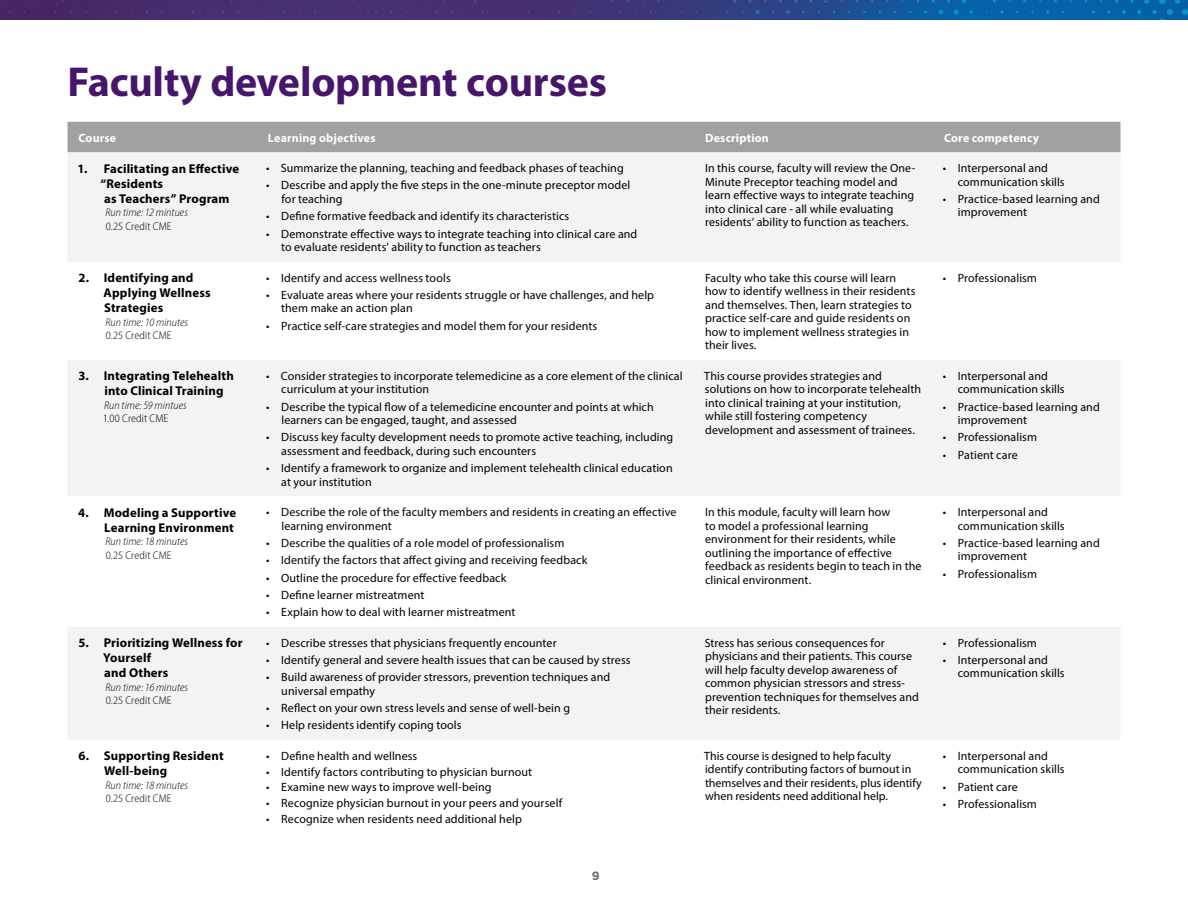
<style>
.page{position:relative;width:1188px;height:918px;background:#fff}
.page>*{position:absolute;margin:0;border:0;box-sizing:border-box;transform-origin:0 0}
.t1{font:700 42px "Myriad Pro";letter-spacing:-.005em;color:#46166b}
.t2{font:700 12.75px/15px "Myriad Pro";letter-spacing:.01em;color:#000}
.t3{font:12px/13.5px "Myriad Pro";letter-spacing:.005em;color:#000}
.t4{font:700 12px "Myriad Pro";letter-spacing:.015em;color:#fff}
.t5{font:700 12px "Gotham";color:#6b6a72}
.t6{font:italic 300 semi-condensed 11.25px "Myriad Pro";letter-spacing:.005em;color:#000}
.t7{font:300 semi-condensed 11.25px "Myriad Pro";letter-spacing:.01em;color:#000}
</style>
<div class="page">
<img style="left:0;top:0;width:1188px;height:19px">
<div style="left:68px;top:122px;width:1052px;height:30px;background:#a1a1a4"></div>
<div style="left:68px;top:152px;width:1052px;height:109px;background:#f3f3f3"></div>
<svg style="left:68px;top:360px;width:1052px;height:380px;fill:#f3f3f3"></svg>
<h1 class="t1" style="left:68px;top:54px;width:541px">Faculty development courses</h1>
<p class="t4" style="left:78px;top:130px;width:39px">Course</p>
<p class="t4" style="left:268px;top:130px;width:109px">Learning objectives</p>
<p class="t4" style="left:705px;top:130px;width:65px">Description</p>
<p class="t4" style="left:944px;top:130px;width:97px">Core competency</p>
<p class="t2" style="left:101px;top:161px;width:140px;text-indent:-23px">1. Facilitating an Effective “Residents<br>as Teachers” Program</p>
<p class="t6" style="left:106px;top:206px;width:84px">Run time: 12 mintues</p>
<p class="t7" style="left:106px;top:219px;width:67px">0.25 Credit CME</p>
<p class="t3" style="left:266px;top:161px;width:359px">• Summarize the planning, teaching and feedback phases of teaching</p>
<p class="t3" style="left:281px;top:179px;width:351px;text-indent:-15px">• Describe and apply the five steps in the one-minute preceptor model for teaching</p>
<p class="t3" style="left:266px;top:209px;width:305px">• Define formative feedback and identify its characteristics</p>
<p class="t3" style="left:281px;top:227px;width:358px;text-indent:-15px">• Demonstrate effective ways to integrate teaching into clinical care and to evaluate residents’ ability to function as teachers</p>
<p class="t3" style="left:705px;top:161px;width:212px">In this course, faculty will review the One-Minute Preceptor teaching model and learn effective ways to integrate teaching into clinical care - all while evaluating residents’ ability to function as teachers.</p>
<p class="t3" style="left:958px;top:161px;width:108px;text-indent:-15px">• Interpersonal and communication skills</p>
<p class="t3" style="left:958px;top:192px;width:143px;text-indent:-15px">• Practice-based learning and improvement</p>
<p class="t2" style="left:104px;top:270px;width:108px;text-indent:-25px">2. Identifying and<br>Applying Wellness<br>Strategies</p>
<p class="t6" style="left:106px;top:315px;width:84px">Run time: 10 minutes</p>
<p class="t7" style="left:106px;top:329px;width:67px">0.25 Credit CME</p>
<p class="t2" style="left:104px;top:368px;width:131px;text-indent:-26px">3. Integrating Telehealth into Clinical Training</p>
<p class="t6" style="left:104px;top:398px;width:84px">Run time: 59 mintues</p>
<p class="t7" style="left:103px;top:412px;width:67px">1.00 Credit CME</p>
<p class="t2" style="left:78px;top:505px;width:159px;text-align:right">4. Modeling a Supportive<br>Learning Environment</p>
<p class="t6" style="left:106px;top:535px;width:84px">Run time: 18 minutes</p>
<p class="t7" style="left:106px;top:548px;width:67px">0.25 Credit CME</p>
<p class="t2" style="left:103px;top:635px;width:141px;text-indent:-25px">5. Prioritizing Wellness for<br>Yourself<br>and Others</p>
<p class="t6" style="left:106px;top:680px;width:84px">Run time: 16 minutes</p>
<p class="t7" style="left:106px;top:694px;width:67px">0.25 Credit CME</p>
<p class="t2" style="left:104px;top:748px;width:121px;text-indent:-26px">6. Supporting Resident<br>Well-being</p>
<p class="t6" style="left:106px;top:779px;width:84px">Run time: 18 minutes</p>
<p class="t7" style="left:106px;top:792px;width:67px">0.25 Credit CME</p>
<p class="t3" style="left:266px;top:271px;width:186px">• Identify and access wellness tools</p>
<p class="t3" style="left:281px;top:288px;width:374px;text-indent:-15px">• Evaluate areas where your residents struggle or have challenges, and help them make an action plan</p>
<p class="t3" style="left:266px;top:319px;width:333px">• Practice self-care strategies and model them for your residents</p>
<p class="t3" style="left:281px;top:369px;width:403px;text-indent:-15px">• Consider strategies to incorporate telemedicine as a core element of the clinical curriculum at your institution</p>
<p class="t3" style="left:281px;top:400px;width:374px;text-indent:-15px">• Describe the typical flow of a telemedicine encounter and points at which learners can be engaged, taught, and assessed</p>
<p class="t3" style="left:281px;top:430px;width:393px;text-indent:-15px">• Discuss key faculty development needs to promote active teaching, including assessment and feedback, during such encounters</p>
<p class="t3" style="left:281px;top:461px;width:393px;text-indent:-15px">• Identify a framework to organize and implement telehealth clinical education at your institution</p>
<p class="t3" style="left:281px;top:505px;width:397px;text-indent:-15px">• Describe the role of the faculty members and residents in creating an effective learning environment</p>
<p class="t3" style="left:266px;top:536px;width:300px">• Describe the qualities of a role model of professionalism</p>
<p class="t3" style="left:266px;top:553px;width:323px">• Identify the factors that affect giving and receiving feedback</p>
<p class="t3" style="left:266px;top:571px;width:242px">• Outline the procedure for effective feedback</p>
<p class="t3" style="left:266px;top:588px;width:160px">• Define learner mistreatment</p>
<p class="t3" style="left:266px;top:605px;width:251px">• Explain how to deal with learner mistreatment</p>
<p class="t3" style="left:266px;top:636px;width:292px">• Describe stresses that physicians frequently encounter</p>
<p class="t3" style="left:266px;top:653px;width:366px">• Identify general and severe health issues that can be caused by stress</p>
<p class="t3" style="left:281px;top:670px;width:331px;text-indent:-15px">• Build awareness of provider stressors, prevention techniques and universal empathy</p>
<p class="t3" style="left:266px;top:701px;width:305px">• Reflect on your own stress levels and sense of well-bein g</p>
<p class="t3" style="left:266px;top:718px;width:197px">• Help residents identify coping tools</p>
<p class="t3" style="left:266px;top:749px;width:153px">• Define health and wellness</p>
<p class="t3" style="left:266px;top:765px;width:267px">• Identify factors contributing to physician burnout</p>
<p class="t3" style="left:266px;top:781px;width:227px">• Examine new ways to improve well-being</p>
<p class="t3" style="left:266px;top:796px;width:298px">• Recognize physician burnout in your peers and yourself</p>
<p class="t3" style="left:266px;top:812px;width:257px">• Recognize when residents need additional help</p>
<p class="t5" style="left:592px;top:869px;width:9px">9</p>
<p class="t3" style="left:705px;top:271px;width:212px">Faculty who take this course will learn how to identify wellness in their residents and themselves. Then, learn strategies to practice self-care and guide residents on how to implement wellness strategies in their lives.</p>
<p class="t3" style="left:943px;top:271px;width:96px">• Professionalism</p>
<p class="t3" style="left:704px;top:369px;width:218px">This course provides strategies and solutions on how to incorporate telehealth into clinical training at your institution, while still fostering competency development and assessment of trainees.</p>
<p class="t3" style="left:958px;top:369px;width:108px;text-indent:-15px">• Interpersonal and communication skills</p>
<p class="t3" style="left:958px;top:400px;width:143px;text-indent:-15px">• Practice-based learning and improvement</p>
<p class="t3" style="left:943px;top:430px;width:96px">• Professionalism</p>
<p class="t3" style="left:943px;top:448px;width:76px">• Patient care</p>
<p class="t3" style="left:705px;top:505px;width:218px">In this module, faculty will learn how<br>to model a professional learning environment for their residents, while outlining the importance of effective feedback as residents begin to teach in the clinical environment.</p>
<p class="t3" style="left:958px;top:505px;width:108px;text-indent:-15px">• Interpersonal and communication skills</p>
<p class="t3" style="left:958px;top:536px;width:143px;text-indent:-15px">• Practice-based learning and improvement</p>
<p class="t3" style="left:943px;top:567px;width:96px">• Professionalism</p>
<p class="t3" style="left:705px;top:636px;width:216px">Stress has serious consequences for physicians and their patients. This course will help faculty develop awareness of common physician stressors and stress&shy;prevention techniques for themselves and their residents.</p>
<p class="t3" style="left:943px;top:636px;width:96px">• Professionalism</p>
<p class="t3" style="left:958px;top:653px;width:108px;text-indent:-15px">• Interpersonal and communication skills</p>
<p class="t3" style="left:704px;top:749px;width:219px">This course is designed to help faculty identify contributing factors of burnout in themselves and their residents, plus identify when residents need additional help.</p>
<p class="t3" style="left:958px;top:749px;width:108px;text-indent:-15px">• Interpersonal and communication skills</p>
<p class="t3" style="left:943px;top:780px;width:76px">• Patient care</p>
<p class="t3" style="left:943px;top:797px;width:96px">• Professionalism</p>
</div>
